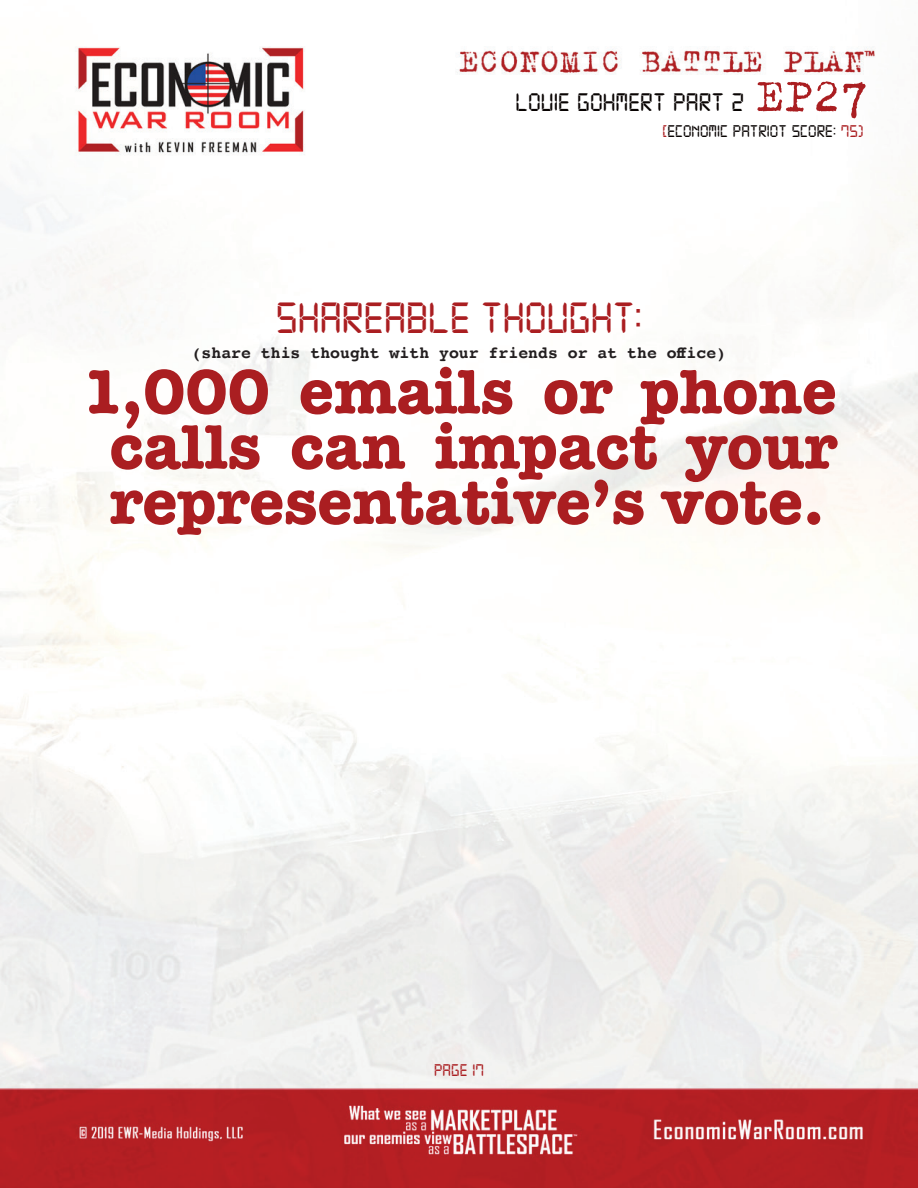
<style>
.page{position:relative;width:918px;height:1188px;background:#fff}
.page>*{position:absolute;margin:0;border:0;box-sizing:border-box;transform-origin:0 0}
.t1{font:700 64.5px/55.2px "American Typewriter";color:#aa1e21;text-align:center}
.t2{font:51px "Trixie";color:#aa1e21}
.Main_Body{font:46.5px "Digital 7";color:#aa1e21}
.t3{font:27px "Digital 7";color:#080302}
.t4{font:18px "Digital 7";color:#080302}
.t5{font:18px "Digital 7";color:#aa1e21}
.Main_Body-2{font:700 16.5px "Courier";color:#231f20}
.s1{color:#aa1e21}
</style>
<div class="page">
<img style="left:0;top:46px;width:918px;height:1142px">
<p class="t3" style="left:515px;top:90px;width:231px">LOUIE GOHMERT PART 2</p>
<p class="t2" style="left:756px;top:62px;width:114px">EP27</p>
<p class="t4" style="left:662px;top:123px;width:203px"><span class="s1">[</span>ECONOMIC PATRIOT SCORE: <span class="s1">75)</span></p>
<p class="Main_Body" style="left:276px;top:297px;width:368px">SHAREABLE THOUGHT:</p>
<p class="Main_Body-2" style="left:192px;top:340px;width:536px">(share this thought with your friends or at the office)</p>
<p class="t1" style="left:81px;top:361px;width:758px">1,000 emails or phone calls can impact your representative’s vote.</p>
<p class="t5" style="left:434px;top:1062px;width:51px">PAGE 17</p>
</div>
